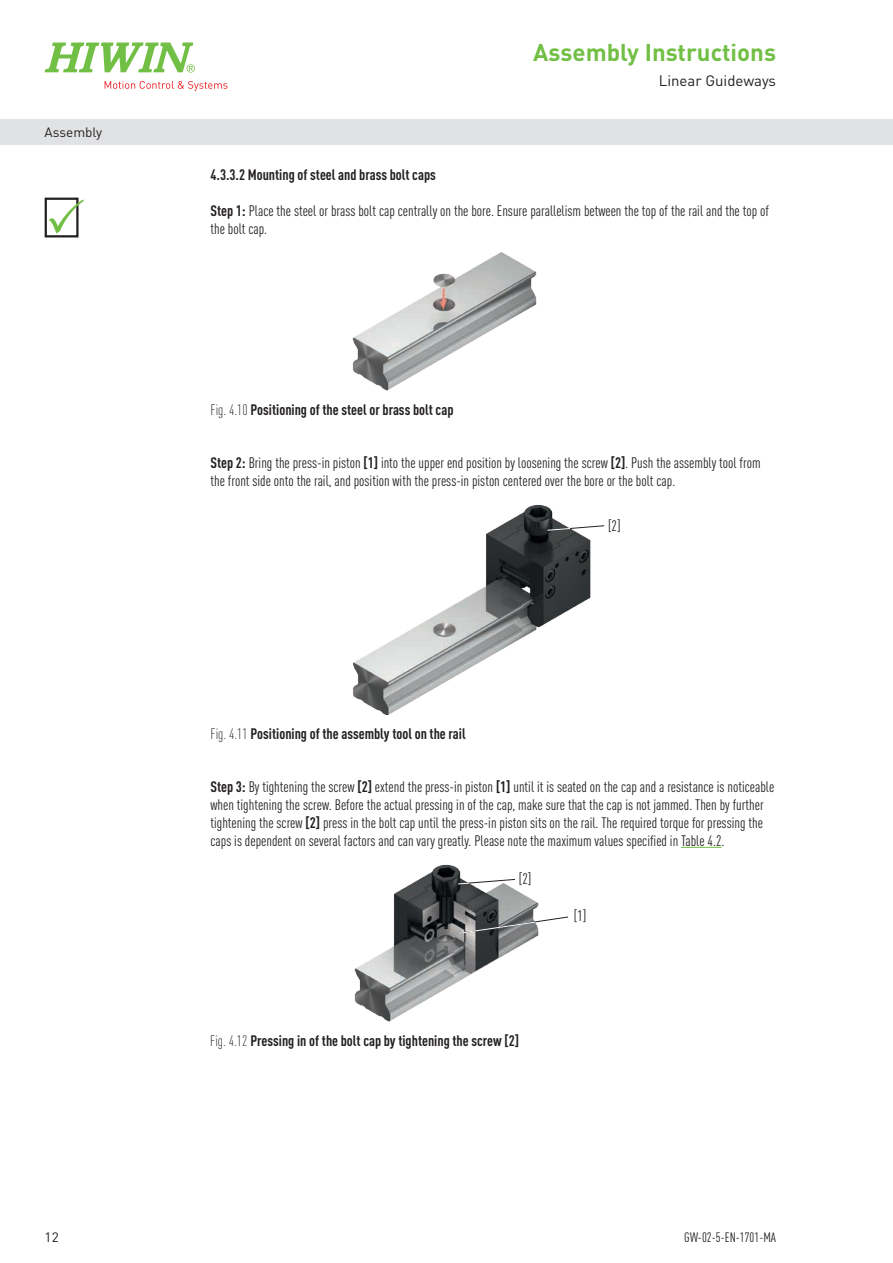
<style>
.page{position:relative;width:893px;height:1263px;background:#fff}
.page>*{position:absolute;margin:0;border:0;box-sizing:border-box;transform-origin:0 0}
.t1{font:700 24px "DIN Pro";color:#71bf44}
.t2{font:condensed 15px/18px "DIN Pro";color:#231f20}
.t3{font:700 condensed 15px "DIN Pro";color:#231f20}
.t4{font:15px "DIN Pro";color:#231f20}
.t5{font:condensed 13.5px "DIN Pro";color:#231f20}
.t6{font:13.5px "DIN Pro";color:#231f20}
.s1{font-weight:700}
.s2{font-weight:300}
</style>
<div class="page">
<div style="left:0;top:119px;width:893px;height:26px;background:#e1e2e4"></div>
<svg style="left:45px;top:43px;width:150px;height:30px"></svg>
<svg style="left:105px;top:81px;width:122px;height:10px"></svg>
<img style="left:353px;top:505px;width:238px;height:210px">
<img style="left:354px;top:864px;width:185px;height:158px">
<hr style="left:681px;top:847px;width:40px;height:1px;background:#71bf44">
<img style="left:352px;top:252px;width:185px;height:139px">
<div style="left:45px;top:198px;width:34px;height:39px;border:2px solid #231f20"></div>
<svg style="left:48px;top:199px;width:36px;height:35px"></svg>
<svg style="left:547px;top:525px;width:58px;height:6px"></svg>
<svg style="left:458px;top:916px;width:111px;height:18px"></svg>
<svg style="left:458px;top:879px;width:58px;height:5px"></svg>
<p class="t6" style="left:45px;top:121px;width:59px">Assembly</p>
<p class="t6" style="left:45px;top:1226px;width:16px">12</p>
<p class="t3" style="left:210px;top:163px;width:227px">4.3.3.2 Mounting of steel and brass bolt caps</p>
<h1 class="t1" style="left:533px;top:32px;width:244px">Assembly Instructions</h1>
<p class="t4" style="left:659px;top:69px;width:119px">Linear Guideways</p>
<p class="t2" style="left:210px;top:200px;width:560px"><span class="s1">Step 1:</span> Place the steel or brass bolt cap centrally on the bore. Ensure parallelism between the top of the rail and the top of the bolt cap.</p>
<p class="t3" style="left:210px;top:398px;width:244px"><span class="s2">Fig. 4.10</span> Positioning of the steel or brass bolt cap</p>
<p class="t2" style="left:210px;top:452px;width:552px"><span class="s1">Step 2:</span> Bring the press-in piston <span class="s1">[1]</span> into the upper end position by loosening the screw <span class="s1">[2]</span>. Push the assembly tool from the front side onto the rail, and position with the press-in piston centered over the bore or the bolt cap.</p>
<p class="t3" style="left:210px;top:722px;width:257px"><span class="s2">Fig. 4.11</span> Positioning of the assembly tool on the rail</p>
<p class="t2" style="left:608px;top:515px;width:14px">[2]</p>
<p class="t2" style="left:210px;top:776px;width:565px"><span class="s1">Step 3:</span> By tightening the screw <span class="s1">[2]</span> extend the press-in piston <span class="s1">[1]</span> until it is seated on the cap and a resistance is noticeable when tightening the screw. Before the actual pressing in of the cap, make sure that the cap is not jammed. Then by further tightening the screw <span class="s1">[2]</span> press in the bolt cap until the press-in piston sits on the rail. The required torque for pressing the caps is dependent on several factors and can vary greatly. Please note the maximum values specified in Table 4.2.</p>
<p class="t2" style="left:519px;top:869px;width:14px">[2]</p>
<p class="t2" style="left:574px;top:906px;width:14px">[1]</p>
<p class="t3" style="left:210px;top:1029px;width:310px"><span class="s2">Fig. 4.12</span> Pressing in of the bolt cap by tightening the screw [2]</p>
<p class="t5" style="left:684px;top:1227px;width:93px">GW-02-5-EN-1701-MA</p>
</div>
